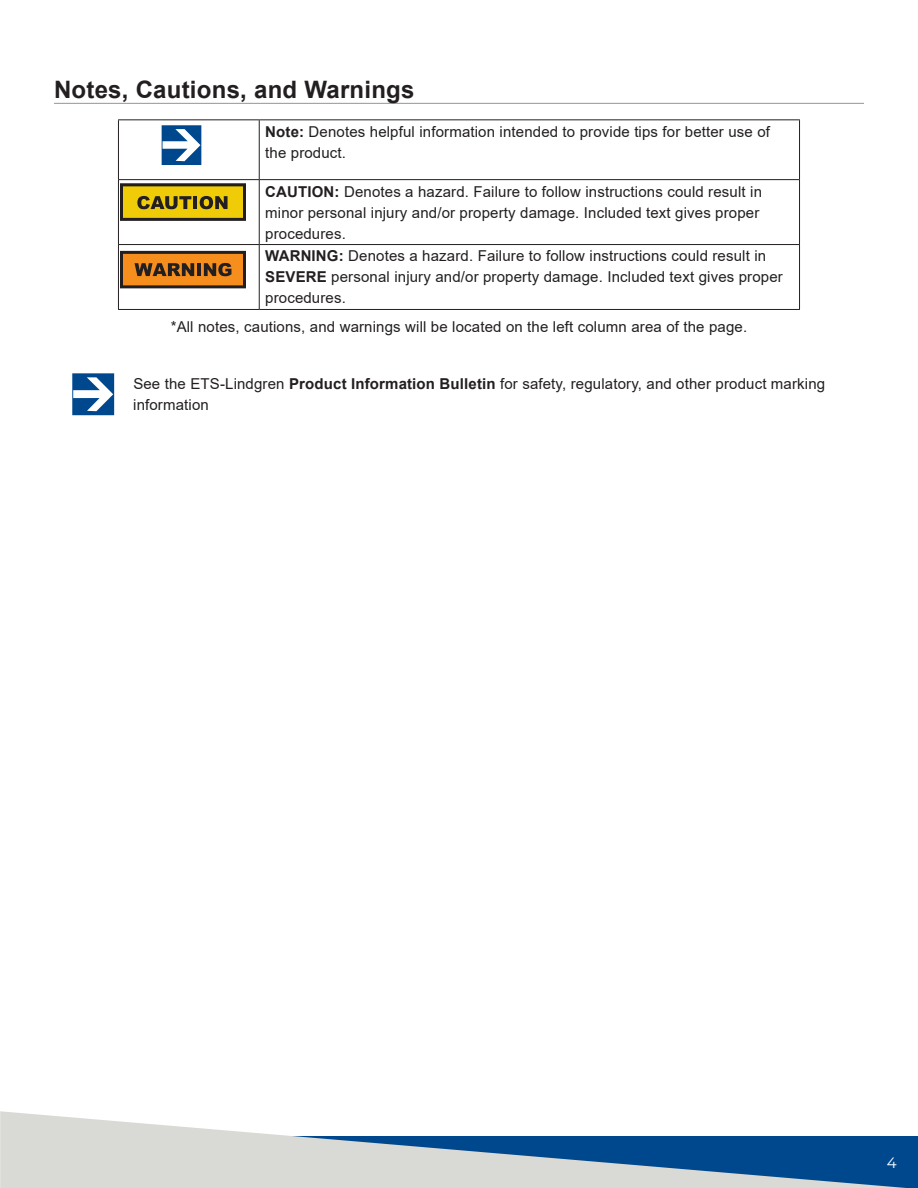
<style>
.page{position:relative;width:918px;height:1188px;background:#fff}
.page>*{position:absolute;margin:0;border:0;box-sizing:border-box;transform-origin:0 0}
.Header_1{font:700 24px "Arial";letter-spacing:.01em;color:#231f20}
.Body_Text_1{font:15px/21px "Arial";letter-spacing:.01em;color:#231f20}
.Centered{font:15px "Arial";letter-spacing:.01em;color:#231f20}
.t1{font:15px "Montserrat";color:#fff}
.s1{font-weight:700}
</style>
<div class="page">
<svg style="left:0;top:1111px;width:914px;height:77px;fill:#d9d9d5"></svg>
<hr style="left:54px;top:103px;width:810px;height:1px;background:#939598">
<hr style="left:118px;top:119px;width:141px;height:1px;background:#231f20">
<hr style="left:118px;top:120px;width:1px;height:59px;background:#231f20">
<hr style="left:259px;top:119px;width:541px;height:1px;background:#231f20">
<hr style="left:259px;top:120px;width:1px;height:59px;background:#231f20">
<hr style="left:799px;top:120px;width:1px;height:59px;background:#231f20">
<hr style="left:118px;top:179px;width:141px;height:1px;background:#231f20">
<hr style="left:118px;top:180px;width:1px;height:64px;background:#231f20">
<hr style="left:259px;top:179px;width:541px;height:1px;background:#231f20">
<hr style="left:259px;top:180px;width:1px;height:64px;background:#231f20">
<hr style="left:799px;top:180px;width:1px;height:64px;background:#231f20">
<hr style="left:118px;top:244px;width:141px;height:1px;background:#231f20">
<hr style="left:118px;top:245px;width:1px;height:64px;background:#231f20">
<hr style="left:259px;top:244px;width:541px;height:1px;background:#231f20">
<hr style="left:259px;top:245px;width:1px;height:64px;background:#231f20">
<hr style="left:799px;top:245px;width:1px;height:64px;background:#231f20">
<hr style="left:118px;top:309px;width:141px;height:1px;background:#231f20">
<hr style="left:259px;top:309px;width:541px;height:1px;background:#231f20">
<svg style="left:72px;top:373px;width:43px;height:43px"></svg>
<svg style="left:161px;top:125px;width:41px;height:40px"></svg>
<svg style="left:120px;top:183px;width:126px;height:38px;background:#aa9110"></svg>
<svg style="left:120px;top:251px;width:126px;height:37px;background:#aa661e"></svg>
<p class="Header_1" style="left:54px;top:73px;width:362px">Notes, Cautions, and Warnings</p>
<p class="Body_Text_1" style="left:265px;top:121px;width:506px"><span class="s1">Note:</span> Denotes helpful information intended to provide tips for better use of the product.</p>
<p class="Body_Text_1" style="left:265px;top:181px;width:498px"><span class="s1">CAUTION:</span> Denotes a hazard. Failure to follow instructions could result in minor personal injury and/or property damage. Included text gives proper procedures.</p>
<p class="Body_Text_1" style="left:265px;top:246px;width:519px"><span class="s1">WARNING:</span> Denotes a hazard. Failure to follow instructions could result in<br><span class="s1">SEVERE</span> personal injury and/or property damage. Included text gives proper procedures.</p>
<p class="Centered" style="left:171px;top:317px;width:578px">*All notes, cautions, and warnings will be located on the left column area of the page.</p>
<p class="Body_Text_1" style="left:133px;top:373px;width:694px">See the ETS-Lindgren <span class="s1">Product Information Bulletin</span> for safety, regulatory, and other product marking information</p>
<p class="t1" style="left:887px;top:1153px;width:11px">4</p>
</div>
